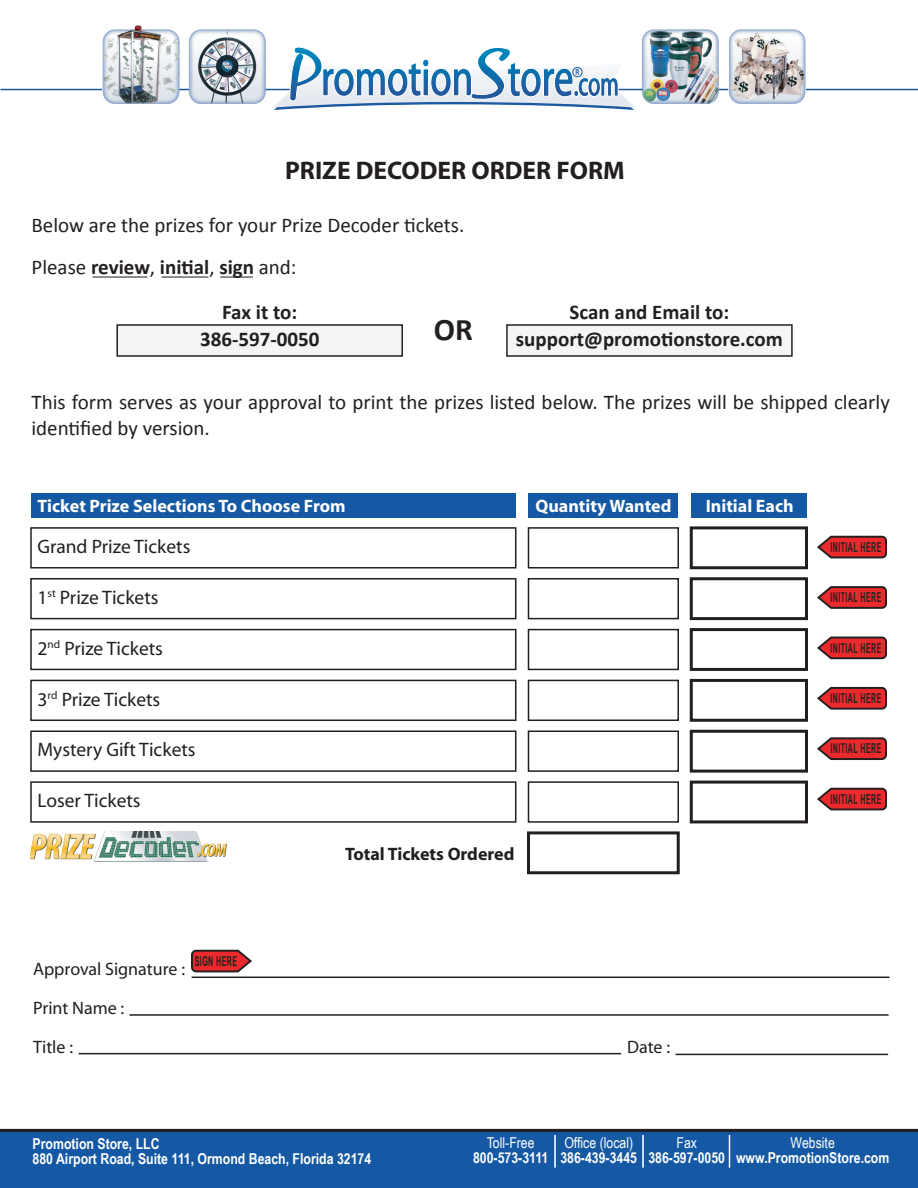
<style>
.page{position:relative;width:918px;height:1188px;background:#fff}
.page>*{position:absolute;margin:0;border:0;box-sizing:border-box;transform-origin:0 0}
.t1{font:700 31.5px "Calibri";color:#231f20}
.t2{font:700 25.5px "Myriad";color:#231f20}
.t3{font:21px/42px "Calibri";color:#231f20}
.t4{font:700 21px/27px "Calibri";color:#231f20;text-align:center}
.t5{font:19.5px "Myriad";color:#231f20}
.t6{font:700 18px "Myriad";color:#fff}
.t7{font:18px/39px "Myriad";color:#231f20}
.t8{font:700 18px "Myriad";color:#231f20}
.t9{font:700 15px/15px "Arial Narrow";color:#fff}
.t10{font:15px "Arial Narrow";color:#fff}
.t11{font:700 13.65px "Arial Narrow";letter-spacing:.05em;color:#231f20;scale:.63 1}
.t12{font:700 8.25px "Helvetica";color:#1b59a0;scale:.65 1}
.s1{font-weight:700}
</style>
<div class="page">
<div style="left:0;top:1131px;width:918px;height:56px;background:#1559a4"></div>
<hr style="left:0;top:1129px;width:918px;height:3px;background:#231f20">
<hr style="left:729px;top:1135px;width:1px;height:33px;background:#fff">
<hr style="left:642px;top:1135px;width:2px;height:33px;background:#fff">
<hr style="left:554px;top:1135px;width:2px;height:33px;background:#fff">
<hr style="left:192px;top:977px;width:698px;height:1px;background:#231f20">
<hr style="left:129px;top:1014px;width:760px;height:2px;background:#231f20">
<hr style="left:79px;top:1053px;width:542px;height:1px;background:#231f20">
<hr style="left:676px;top:1054px;width:212px;height:1px;background:#231f20">
<svg style="left:191px;top:949px;width:61px;height:24px"></svg>
<svg style="left:817px;top:535px;width:70px;height:24px;background:#c9484a"></svg>
<svg style="left:817px;top:586px;width:70px;height:23px;background:#c74042"></svg>
<svg style="left:817px;top:636px;width:70px;height:24px;background:#c9484a"></svg>
<svg style="left:817px;top:686px;width:70px;height:24px;background:#c9484a"></svg>
<svg style="left:817px;top:737px;width:70px;height:23px;background:#c74043"></svg>
<svg style="left:817px;top:787px;width:70px;height:24px;background:#c9484a"></svg>
<hr style="left:0;top:89px;width:918px;height:1px;background:#1b59a0">
<img style="left:102px;top:25px;width:170px;height:79px">
<div style="left:189px;top:30px;width:77px;height:74px;border:1px solid #98add2;border-radius:12px"></div>
<div style="left:103px;top:30px;width:76px;height:74px;border:1px solid #98add2;border-radius:12px"></div>
<img style="left:639px;top:29px;width:167px;height:75px">
<div style="left:642px;top:30px;width:77px;height:74px;border:1px solid #98add2;border-radius:12px"></div>
<div style="left:729px;top:30px;width:76px;height:74px;border:1px solid #98add2;border-radius:12px"></div>
<hr style="left:266px;top:89px;width:377px;height:1px;background:#1b59a0">
<svg style="left:273px;top:47px;width:362px;height:63px"></svg>
<div style="left:572px;top:67px;width:11px;height:10px;border:1px solid #1b59a0;border-radius:50%"></div>
<div style="left:31px;top:493px;width:485px;height:25px;background:#1559a4"></div>
<div style="left:529px;top:493px;width:149px;height:25px;background:#1559a4"></div>
<div style="left:30px;top:527px;width:486px;height:42px;border:2px solid #231f20"></div>
<div style="left:528px;top:527px;width:151px;height:42px;border:2px solid #231f20"></div>
<div style="left:30px;top:578px;width:486px;height:41px;border:2px solid #231f20"></div>
<div style="left:528px;top:578px;width:151px;height:41px;border:2px solid #231f20"></div>
<div style="left:30px;top:629px;width:486px;height:41px;border:2px solid #231f20"></div>
<div style="left:528px;top:629px;width:151px;height:41px;border:2px solid #231f20"></div>
<div style="left:30px;top:680px;width:486px;height:41px;border:2px solid #231f20"></div>
<div style="left:528px;top:680px;width:151px;height:41px;border:2px solid #231f20"></div>
<div style="left:30px;top:731px;width:486px;height:41px;border:2px solid #231f20"></div>
<div style="left:528px;top:731px;width:151px;height:41px;border:2px solid #231f20"></div>
<div style="left:30px;top:781px;width:486px;height:42px;border:2px solid #231f20"></div>
<div style="left:528px;top:781px;width:151px;height:42px;border:2px solid #231f20"></div>
<div style="left:527px;top:831px;width:153px;height:43px;border:3px solid #231f20"></div>
<div style="left:691px;top:493px;width:116px;height:25px;background:#1559a4"></div>
<div style="left:690px;top:526px;width:118px;height:43px;border:3px solid #231f20"></div>
<div style="left:690px;top:577px;width:118px;height:43px;border:3px solid #231f20"></div>
<div style="left:690px;top:628px;width:118px;height:43px;border:3px solid #231f20"></div>
<div style="left:690px;top:679px;width:118px;height:43px;border:3px solid #231f20"></div>
<div style="left:690px;top:730px;width:118px;height:43px;border:3px solid #231f20"></div>
<div style="left:690px;top:781px;width:118px;height:42px;border:3px solid #231f20"></div>
<img style="left:30px;top:831px;width:196px;height:31px">
<div style="left:506px;top:324px;width:287px;height:33px;background:#f4f5f6;border:1px solid #231f20"></div>
<div style="left:116px;top:324px;width:287px;height:33px;background:#f4f5f6;border:1px solid #231f20"></div>
<hr style="left:93px;top:277px;width:54px;height:1px;background:#231f20">
<hr style="left:162px;top:277px;width:46px;height:1px;background:#231f20">
<hr style="left:220px;top:277px;width:33px;height:1px;background:#231f20">
<p class="t12" style="left:576px;top:66px;width:7px">R</p>
<p class="t2" style="left:285px;top:157px;width:341px">PRIZE DECODER ORDER FORM</p>
<p class="t3" style="left:31px;top:203px;width:434px">Below are the prizes for your Prize Decoder tickets.<br>Please <span class="s1">review</span>, <span class="s1">initial</span>, <span class="s1">sign</span> and:</p>
<p class="t4" style="left:200px;top:298px;width:121px">Fax it to:<br>386-597-0050</p>
<h1 class="t1" style="left:434px;top:310px;width:41px">OR</h1>
<p class="t4" style="left:516px;top:298px;width:269px">Scan and Email to: support@promotionstore.com</p>
<p class="t3" style="left:31px;top:388px;width:860px;line-height:25.5px">This form serves as your approval to print the prizes listed below. The prizes will be shipped clearly identified by version.</p>
<p class="t6" style="left:38px;top:496px;width:310px">Ticket Prize Selections To Choose From</p>
<p class="t6" style="left:536px;top:496px;width:137px">Quantity Wanted</p>
<p class="t6" style="left:706px;top:496px;width:89px">Initial Each</p>
<p class="t5" style="left:38px;top:537px;width:154px">Grand Prize Tickets</p>
<p class="t5" style="left:38px;top:588px;width:123px">1<sup>st</sup> Prize Tickets</p>
<p class="t5" style="left:38px;top:639px;width:127px">2<sup>nd</sup> Prize Tickets</p>
<p class="t5" style="left:38px;top:689px;width:124px">3<sup>rd</sup> Prize Tickets</p>
<p class="t5" style="left:38px;top:740px;width:160px">Mystery Gift Tickets</p>
<p class="t5" style="left:38px;top:791px;width:105px">Loser Tickets</p>
<p class="t8" style="left:345px;top:844px;width:171px">Total Tickets Ordered</p>
<p class="t11" style="left:831px;top:537px;width:82px">INITIAL HERE</p>
<p class="t11" style="left:831px;top:587px;width:82px">INITIAL HERE</p>
<p class="t11" style="left:831px;top:637px;width:82px">INITIAL HERE</p>
<p class="t11" style="left:831px;top:688px;width:82px">INITIAL HERE</p>
<p class="t11" style="left:831px;top:738px;width:82px">INITIAL HERE</p>
<p class="t11" style="left:831px;top:789px;width:82px">INITIAL HERE</p>
<p class="t7" style="left:33px;top:950px;width:153px">Approval Signature :<br>Print Name :<br>Title :</p>
<p class="t11" style="left:195px;top:951px;width:69px">SIGN HERE</p>
<p class="t7" style="left:627px;top:1028px;width:44px">Date :</p>
<p class="t9" style="left:33px;top:1135px;width:340px">Promotion Store, LLC<br>880 Airport Road, Suite 111, Ormond Beach, Florida 32174</p>
<p class="t10" style="left:487px;top:1132px;width:49px">Toll-Free</p>
<p class="t9" style="left:473px;top:1150px;width:77px">800-573-3111</p>
<p class="t10" style="left:564px;top:1132px;width:70px">Office (local)</p>
<p class="t9" style="left:560px;top:1150px;width:78px">386-439-3445</p>
<p class="t10" style="left:677px;top:1132px;width:22px">Fax</p>
<p class="t9" style="left:648px;top:1150px;width:78px">386-597-0050</p>
<p class="t10" style="left:791px;top:1132px;width:46px">Website</p>
<p class="t9" style="left:736px;top:1150px;width:155px">www.PromotionStore.com</p>
</div>
